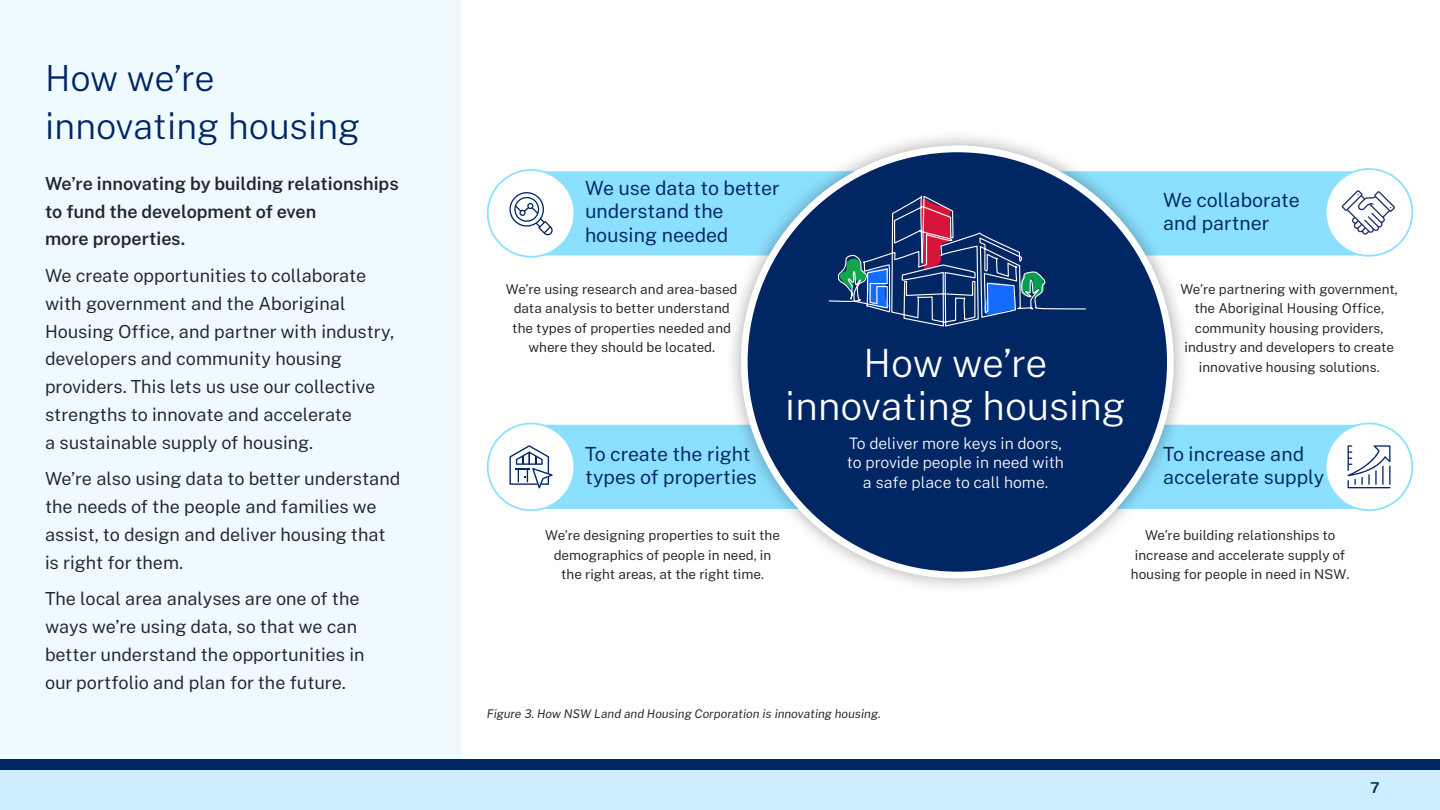
<style>
.page{position:relative;width:1440px;height:810px;background:#fff}
.page>*{position:absolute;margin:0;border:0;box-sizing:border-box;transform-origin:0 0}
.t1{font:300 39px/43.2px "Public Sans";color:#fff;text-align:center}
.t2{font:300 36px/48.8px "Public Sans";color:#002664}
.t3{font:19.5px/23.4px "Public Sans";color:#002664}
.t4{font:18px/27.8px "Public Sans";color:#22272b}
.t5{font:600 18px/27.8px "Public Sans";color:#22272b}
.t6{font:300 15.75px/19.5px "Public Sans";color:#fff;text-align:center}
.t7{font:600 15px "Public Sans";color:#002664}
.t8{font:13.5px/19.5px "Public Sans";color:#22272b;text-align:center}
.t9{font:italic 12px "Public Sans";color:#22272b}
</style>
<div class="page">
<div style="left:0;top:0;width:461px;height:810px;background:#effafe"></div>
<div style="left:0;top:770px;width:1440px;height:40px;background:#cbedfd"></div>
<div style="left:0;top:759px;width:1440px;height:11px;background:#002664"></div>
<div style="left:522px;top:171px;width:435px;height:84px;background:#8ce0ff;border-radius:12px"></div>
<div style="left:522px;top:425px;width:435px;height:84px;background:#8ce0ff;border-radius:12px"></div>
<div style="left:488px;top:170px;width:86px;height:87px;background:#fff;border-radius:50%"></div>
<div style="left:487px;top:169px;width:88px;height:89px;border:2px solid #8ce0ff;border-radius:50%"></div>
<div style="left:962px;top:171px;width:410px;height:84px;background:#8ce0ff;border-radius:13px"></div>
<div style="left:962px;top:425px;width:410px;height:84px;background:#8ce0ff;border-radius:13px"></div>
<div style="left:1326px;top:169px;width:86px;height:87px;background:#fff;border-radius:50%"></div>
<div style="left:1325px;top:168px;width:88px;height:89px;border:2px solid #8ce0ff;border-radius:50%"></div>
<div style="left:488px;top:424px;width:86px;height:86px;background:#fff;border-radius:50%"></div>
<div style="left:487px;top:423px;width:88px;height:88px;border:2px solid #8ce0ff;border-radius:50%"></div>
<div style="left:1326px;top:424px;width:86px;height:86px;background:#fff;border-radius:50%"></div>
<div style="left:1325px;top:423px;width:88px;height:88px;border:2px solid #8ce0ff;border-radius:50%"></div>
<div style="left:724px;top:129px;width:466px;height:466px;background:#000;opacity:.35"></div>
<div style="left:744px;top:149px;width:426px;height:426px;background:#002664;border-radius:50%"></div>
<svg style="left:828px;top:129px;width:259px;height:466px"></svg>
<svg style="left:509px;top:192px;width:44px;height:43px"></svg>
<svg style="left:509px;top:445px;width:44px;height:43px"></svg>
<svg style="left:1347px;top:445px;width:43px;height:43px"></svg>
<svg style="left:1342px;top:190px;width:53px;height:45px"></svg>
<h2 class="t2" style="left:45px;top:53px;width:317px">How we’re innovating housing</h2>
<p class="t5" style="left:45px;top:169px;width:355px">We’re innovating by building relationships to fund the development of even<br>more properties.</p>
<p class="t4" style="left:45px;top:261px;width:351px">We create opportunities to collaborate with government and the Aboriginal Housing Office, and partner with industry, developers and community housing providers. This lets us use our collective strengths to innovate and accelerate<br>a sustainable supply of housing.</p>
<p class="t4" style="left:45px;top:465px;width:357px">We’re also using data to better understand the needs of the people and families we assist, to design and deliver housing that is right for them.</p>
<p class="t4" style="left:45px;top:585px;width:321px">The local area analyses are one of the ways we’re using data, so that we can better understand the opportunities in our portfolio and plan for the future.</p>
<p class="t3" style="left:585px;top:176px;width:196px">We use data to better understand the housing needed</p>
<p class="t8" style="left:506px;top:279px;width:233px">We’re using research and area-based data analysis to better understand the types of properties needed and where they should be located.</p>
<p class="t3" style="left:585px;top:442px;width:173px">To create the right types of properties</p>
<h1 class="t1" style="left:785px;top:341px;width:342px">How we’re innovating housing</h1>
<p class="t6" style="left:847px;top:433px;width:219px">To deliver more keys in doors, to provide people in need with a safe place to call home.</p>
<p class="t3" style="left:1163px;top:188px;width:138px">We collaborate and partner</p>
<p class="t8" style="left:1180px;top:279px;width:219px">We’re partnering with government, the Aboriginal Housing Office, community housing providers, industry and developers to create innovative housing solutions.</p>
<p class="t3" style="left:1163px;top:442px;width:163px">To increase and accelerate supply</p>
<p class="t8" style="left:545px;top:526px;width:236px">We’re designing properties to suit the demographics of people in need, in the right areas, at the right time.</p>
<p class="t8" style="left:1131px;top:526px;width:219px">We’re building relationships to increase and accelerate supply of housing for people in need in NSW.</p>
<p class="t9" style="left:487px;top:705px;width:395px">Figure 3. How NSW Land and Housing Corporation is innovating housing.</p>
<p class="t7" style="left:1371px;top:778px;width:10px">7</p>
</div>
